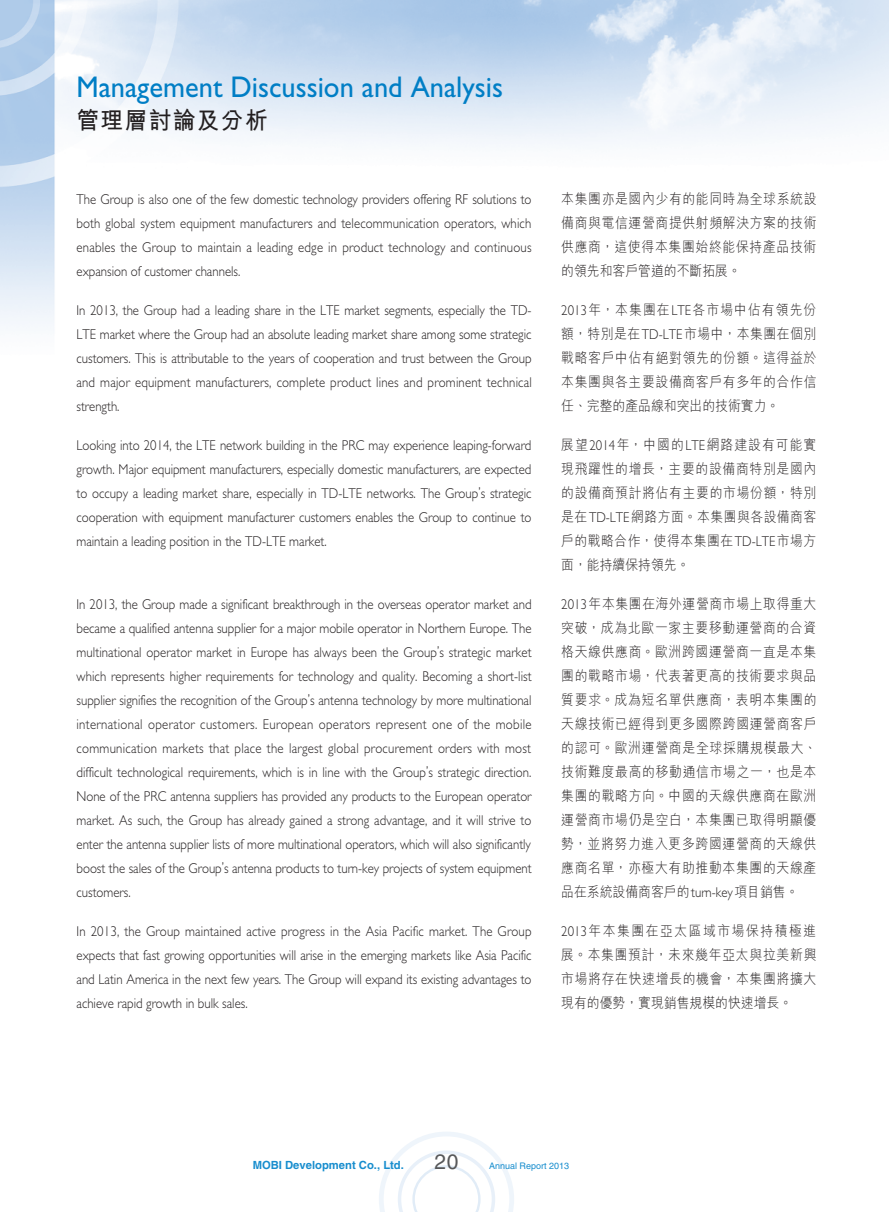
<style>
.page{position:relative;width:893px;height:1212px;background:#fff}
.page>*{position:absolute;margin:0;border:0;box-sizing:border-box;transform-origin:0 0}
.t1{font:30px "Gill Sans Std";color:#007ec5;scale:.95 1}
.t2{font:700 24px "M Hei HK";letter-spacing:.055em;color:#231f20;scale:.95 1}
.t3{font:21px "Helvetica LT Std";color:#57585a}
._1__內文{font:300 14.25px/24px "Gill Sans Std";color:#231f20;text-align:justify;scale:.9 1}
._1__內文-2{font:300 14.25px/24px "M Hei HK";letter-spacing:.05em;color:#231f20;text-align:justify;scale:.9 1}
.t4{font:700 11.25px "Helvetica LT Std";color:#178dce}
.t5{font:9px "Helvetica LT Std";color:#178dce}
.s1{font-family:"Gill Sans Std"}
</style>
<div class="page">
<img style="left:0;top:0;width:889px;height:326px">
<svg style="left:379px;top:1132px;width:135px;height:80px"></svg>
<h1 class="t1" style="left:76px;top:70px;width:451px">Management Discussion and Analysis</h1>
<h2 class="t2" style="left:76px;top:102px;width:203px">管理層討論及分析</h2>
<p class="_1__內文" style="left:77px;top:187px;width:507px">The Group is also one of the few domestic technology providers offering RF solutions to both global system equipment manufacturers and telecommunication operators, which enables the Group to maintain a leading edge in product technology and continuous expansion of customer channels.</p>
<p class="_1__內文" style="left:77px;top:298px;width:507px">In 2013, the Group had a leading share in the LTE market segments, especially the TD-LTE market where the Group had an absolute leading market share among some strategic customers. This is attributable to the years of cooperation and trust between the Group and major equipment manufacturers, complete product lines and prominent technical strength.</p>
<p class="_1__內文" style="left:77px;top:433px;width:507px">Looking into 2014, the LTE network building in the PRC may experience leaping-forward growth. Major equipment manufacturers, especially domestic manufacturers, are expected to occupy a leading market share, especially in TD-LTE networks. The Group’s strategic cooperation with equipment manufacturer customers enables the Group to continue to maintain a leading position in the TD-LTE market.</p>
<p class="_1__內文" style="left:77px;top:592px;width:507px">In 2013, the Group made a significant breakthrough in the overseas operator market and became a qualified antenna supplier for a major mobile operator in Northern Europe. The multinational operator market in Europe has always been the Group’s strategic market which represents higher requirements for technology and quality. Becoming a short-list supplier signifies the recognition of the Group’s antenna technology by more multinational international operator customers. European operators represent one of the mobile communication markets that place the largest global procurement orders with most difficult technological requirements, which is in line with the Group’s strategic direction.<br>None of the PRC antenna suppliers has provided any products to the European operator market. As such, the Group has already gained a strong advantage, and it will strive to enter the antenna supplier lists of more multinational operators, which will also significantly boost the sales of the Group’s antenna products to turn-key projects of system equipment customers.</p>
<p class="_1__內文" style="left:77px;top:919px;width:507px">In 2013, the Group maintained active progress in the Asia Pacific market. The Group expects that fast growing opportunities will arise in the emerging markets like Asia Pacific and Latin America in the next few years. The Group will expand its existing advantages to achieve rapid growth in bulk sales.</p>
<p class="_1__內文-2" style="left:561px;top:187px;width:285px">本集團亦是國內少有的能同時為全球系統設備商與電信運營商提供射頻解決方案的技術供應商，這使得本集團始終能保持產品技術的領先和客戶管道的不斷拓展。</p>
<p class="_1__內文-2" style="left:561px;top:298px;width:285px"><span class="s1">2013</span>年，本集團在<span class="s1">LTE</span>各市場中佔有領先份額，特別是在<span class="s1">TD-LTE</span>市場中，本集團在個別戰略客戶中佔有絕對領先的份額。這得益於本集團與各主要設備商客戶有多年的合作信任、完整的產品線和突出的技術實力。</p>
<p class="_1__內文-2" style="left:561px;top:433px;width:285px">展望<span class="s1">2014</span>年，中國的<span class="s1">LTE</span>網路建設有可能實現飛躍性的增長，主要的設備商特別是國內的設備商預計將佔有主要的市場份額，特別是在<span class="s1">TD-LTE</span>網路方面。本集團與各設備商客戶的戰略合作，使得本集團在<span class="s1">TD-LTE</span>市場方面，能持續保持領先。</p>
<p class="_1__內文-2" style="left:561px;top:592px;width:285px"><span class="s1">2013</span>年本集團在海外運營商市場上取得重大突破，成為北歐一家主要移動運營商的合資格天線供應商。歐洲跨國運營商一直是本集團的戰略市場，代表著更高的技術要求與品質要求。成為短名單供應商，表明本集團的天線技術已經得到更多國際跨國運營商客戶的認可。歐洲運營商是全球採購規模最大、技術難度最高的移動通信市場之一，也是本集團的戰略方向。中國的天線供應商在歐洲運營商市場仍是空白，本集團已取得明顯優勢，並將努力進入更多跨國運營商的天線供應商名單，亦極大有助推動本集團的天線產品在系統設備商客戶的<span class="s1">turn-key</span>項目銷售。</p>
<p class="_1__內文-2" style="left:561px;top:919px;width:285px"><span class="s1">2013</span>年本集團在亞太區域市場保持積極進展。本集團預計，未來幾年亞太與拉美新興市場將存在快速增長的機會，本集團將擴大現有的優勢，實現銷售規模的快速增長。</p>
<p class="t4" style="left:253px;top:1158px;width:153px">MOBI Development Co., Ltd.</p>
<h3 class="t3" style="left:434px;top:1149px;width:25px">20</h3>
<p class="t5" style="left:489px;top:1161px;width:82px">Annual Report 2013</p>
</div>
